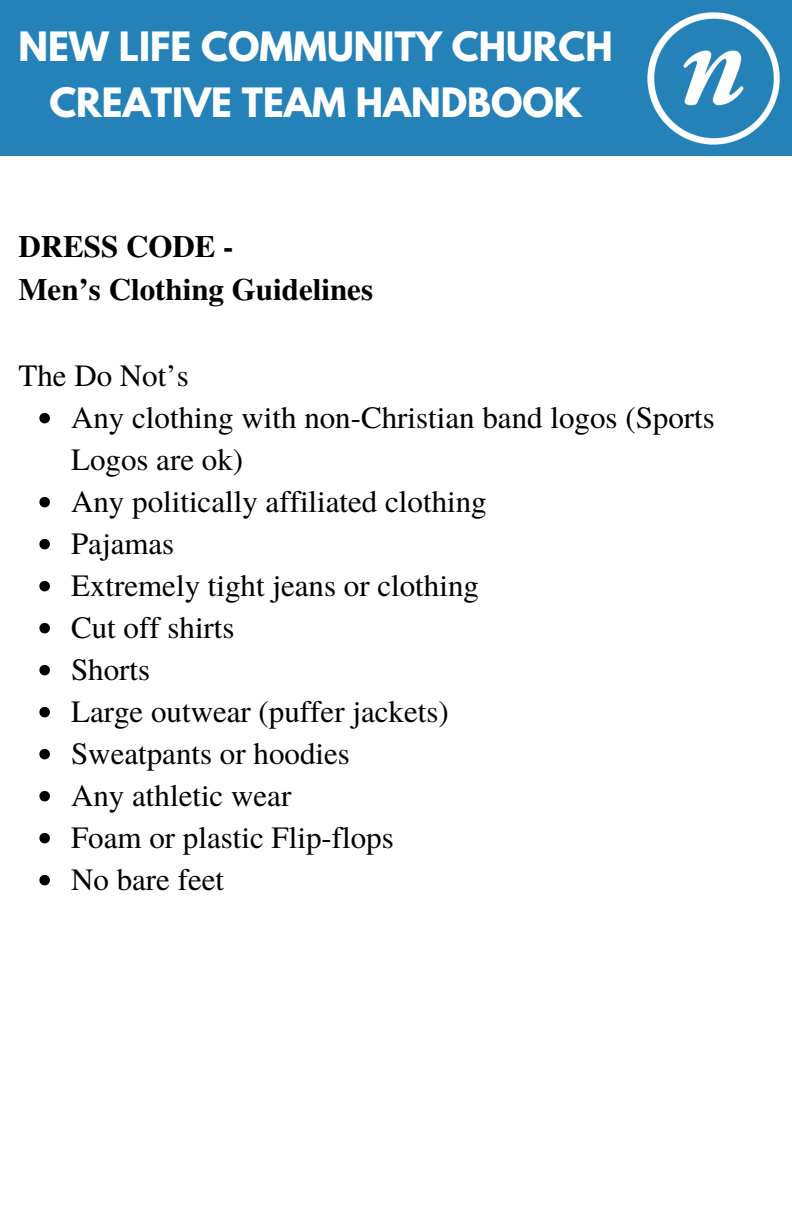
<style>
.page{position:relative;width:792px;height:1224px;background:#fff}
.page>*{position:absolute;margin:0;border:0;box-sizing:border-box;transform-origin:0 0}
.t1{font:700 35.8px "League Spartan";color:#fff}
.t2{font:31px/42px "Te X Gyre Termes";color:#000}
.t3{font:700 31px "Te X Gyre Termes";color:#000}
</style>
<div class="page">
<div style="left:0;top:0;width:792px;height:156px;background:#2582b8"></div>
<img style="left:647px;top:12px;width:132px;height:132px">
<svg style="left:39px;top:413px;width:11px;height:10px"></svg>
<svg style="left:39px;top:497px;width:11px;height:10px"></svg>
<svg style="left:39px;top:539px;width:11px;height:10px"></svg>
<svg style="left:39px;top:581px;width:11px;height:10px"></svg>
<svg style="left:39px;top:623px;width:11px;height:10px"></svg>
<svg style="left:39px;top:665px;width:11px;height:10px"></svg>
<svg style="left:39px;top:707px;width:11px;height:10px"></svg>
<svg style="left:39px;top:749px;width:11px;height:10px"></svg>
<svg style="left:39px;top:791px;width:11px;height:10px"></svg>
<svg style="left:39px;top:833px;width:11px;height:10px"></svg>
<svg style="left:39px;top:875px;width:11px;height:10px"></svg>
<p class="t1" style="left:19px;top:29px;width:596px">NEW LIFE COMMUNITY CHURCH</p>
<p class="t1" style="left:49px;top:85px;width:534px">CREATIVE TEAM HANDBOOK</p>
<p class="t3" style="left:18px;top:222px;width:217px">DRESS CODE -</p>
<p class="t3" style="left:18px;top:266px;width:356px">Men’s Clothing Guidelines</p>
<p class="t2" style="left:18px;top:353px;width:172px">The Do Not’s</p>
<p class="t2" style="left:71px;top:395px;width:645px">Any clothing with non-Christian band logos (Sports<br>Logos are ok)</p>
<p class="t2" style="left:71px;top:479px;width:417px">Any politically affiliated clothing</p>
<p class="t2" style="left:71px;top:521px;width:105px">Pajamas</p>
<p class="t2" style="left:71px;top:563px;width:409px">Extremely tight jeans or clothing</p>
<p class="t2" style="left:71px;top:605px;width:165px">Cut off shirts</p>
<p class="t2" style="left:71px;top:647px;width:81px">Shorts</p>
<p class="t2" style="left:71px;top:689px;width:379px">Large outwear (puffer jackets)</p>
<p class="t2" style="left:71px;top:731px;width:280px">Sweatpants or hoodies</p>
<p class="t2" style="left:71px;top:773px;width:222px">Any athletic wear</p>
<p class="t2" style="left:71px;top:815px;width:324px">Foam or plastic Flip-flops</p>
<p class="t2" style="left:71px;top:857px;width:155px">No bare feet</p>
</div>
